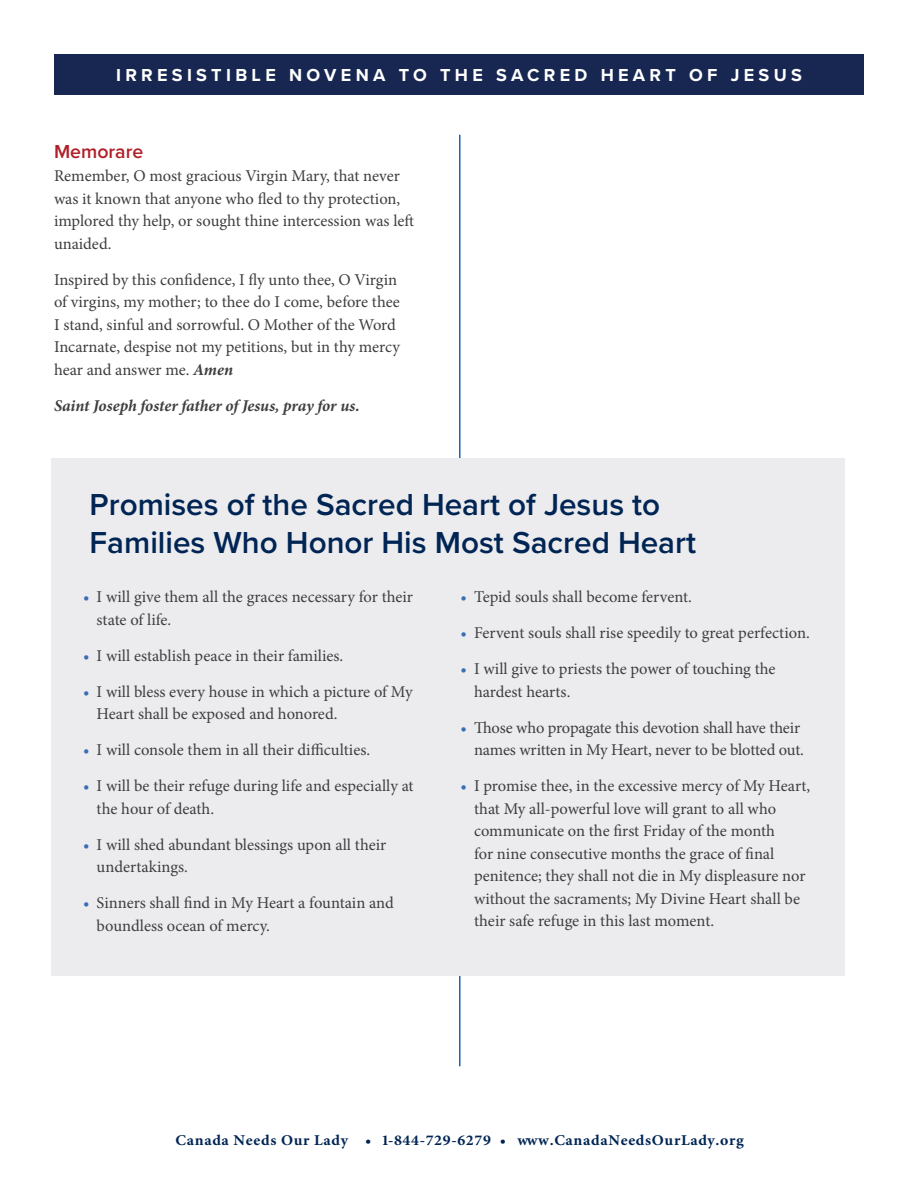
<style>
.page{position:relative;width:918px;height:1188px;background:#fff}
.page>*{position:absolute;margin:0;border:0;box-sizing:border-box;transform-origin:0 0}
.t1{font:600 31.5px/37.8px "Proxima Nova";color:#002554}
.t2{font:600 19.5px "Proxima Nova";color:#b12029}
.t3{font:700 18px "Proxima Nova";letter-spacing:.24em;color:#fff}
.t4{font:16.5px/22.5px "Minion Pro";color:#3e3e3f}
.t5{font:italic 700 16.5px "Minion Pro";letter-spacing:-.005em;color:#3e3e3f}
.t6{font:700 15px "Minion Pro";letter-spacing:.04em;color:#002554;scale:1.05 1}
.s1{font-weight:700;font-style:italic}
.s2{color:#3a6db6}
</style>
<div class="page">
<hr style="left:459px;top:135px;width:1px;height:931px;background:#1e63af">
<div style="left:54px;top:54px;width:810px;height:40px;background:#172751"></div>
<div style="left:52px;top:458px;width:793px;height:518px;background:#ececee"></div>
<p class="t3" style="left:116px;top:62px;width:687px">IRRESISTIBLE NOVENA TO THE SACRED HEART OF JESUS</p>
<p class="t2" style="left:54px;top:137px;width:91px">Memorare</p>
<p class="t4" style="left:54px;top:165px;width:362px">Remember, O most gracious Virgin Mary, that never was it known that anyone who fled to thy protection, implored thy help, or sought thine intercession was left unaided.</p>
<p class="t4" style="left:54px;top:269px;width:347px">Inspired by this confidence, I fly unto thee, O Virgin of virgins, my mother; to thee do I come, before thee I stand, sinful and sorrowful. O Mother of the Word Incarnate, despise not my petitions, but in thy mercy hear and answer me. <span class="s1">Amen</span></p>
<p class="t5" style="left:54px;top:394px;width:307px">Saint Joseph foster father of Jesus, pray for us.</p>
<h1 class="t1" style="left:90px;top:485px;width:608px">Promises of the Sacred Heart of Jesus to<br>Families Who Honor His Most Sacred Heart</h1>
<p class="t4" style="left:97px;top:586px;width:318px;text-indent:-13px"><span class="s2">•</span> I will give them all the graces necessary for their state of life.</p>
<p class="t4" style="left:83px;top:644px;width:262px"><span class="s2">•</span> I will establish peace in their families.</p>
<p class="t4" style="left:97px;top:680px;width:317px;text-indent:-13px"><span class="s2">•</span> I will bless every house in which a picture of My<br>Heart shall be exposed and honored.</p>
<p class="t4" style="left:83px;top:739px;width:289px"><span class="s2">•</span> I will console them in all their difficulties.</p>
<p class="t4" style="left:97px;top:775px;width:319px;text-indent:-13px"><span class="s2">•</span> I will be their refuge during life and especially at the hour of death.</p>
<p class="t4" style="left:97px;top:833px;width:291px;text-indent:-13px"><span class="s2">•</span> I will shed abundant blessings upon all their undertakings.</p>
<p class="t4" style="left:97px;top:892px;width:299px;text-indent:-13px"><span class="s2">•</span> Sinners shall find in My Heart a fountain and boundless ocean of mercy.</p>
<p class="t4" style="left:461px;top:586px;width:233px"><span class="s2">•</span> Tepid souls shall become fervent.</p>
<p class="t4" style="left:461px;top:622px;width:351px"><span class="s2">•</span> Fervent souls shall rise speedily to great perfection.</p>
<p class="t4" style="left:474px;top:658px;width:303px;text-indent:-13px"><span class="s2">•</span> I will give to priests the power of touching the hardest hearts.</p>
<p class="t4" style="left:461px;top:716px;width:345px;text-align:right"><span class="s2">•</span> Those who propagate this devotion shall have their names written in My Heart, never to be blotted out.</p>
<p class="t4" style="left:474px;top:775px;width:338px;text-indent:-13px"><span class="s2">•</span> I promise thee, in the excessive mercy of My Heart, that My all-powerful love will grant to all who communicate on the first Friday of the month<br>for nine consecutive months the grace of final penitence; they shall not die in My displeasure nor without the sacraments; My Divine Heart shall be their safe refuge in this last moment.</p>
<p class="t6" style="left:175px;top:1129px;width:543px">Canada Needs Our Lady • 1-844-729-6279 • www.CanadaNeedsOurLady.org</p>
</div>
